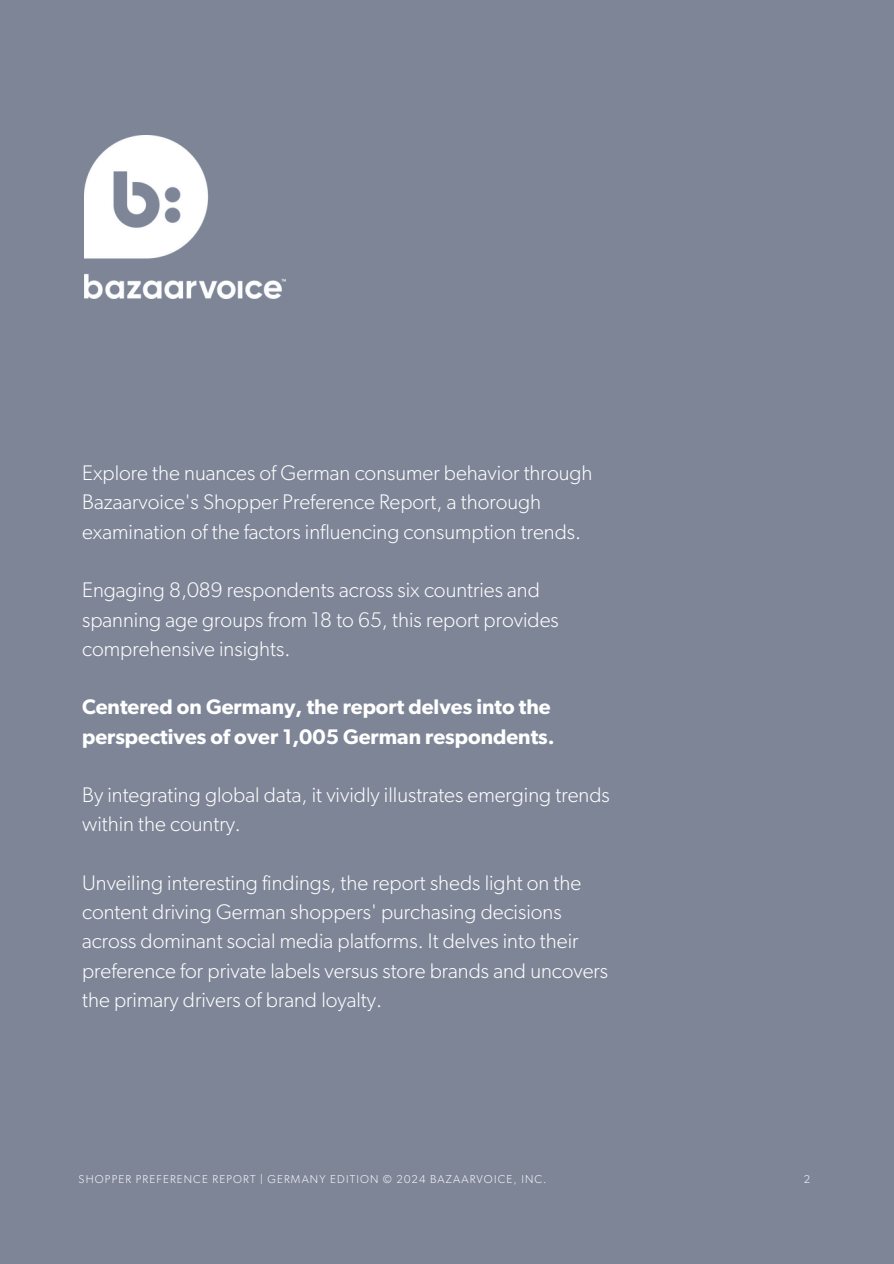
<style>
.page{position:relative;width:894px;height:1264px;background:#fff}
.page>*{position:absolute;margin:0;border:0;box-sizing:border-box;transform-origin:0 0}
.t1{font:300 21.15px/29.2px "Gibson";color:#fff}
.t2{font:600 21.15px/29.2px "Gibson";color:#fff}
.t3{font:300 11.4px "Gibson";letter-spacing:.1em;color:#fcfaff}
</style>
<div class="page">
<div style="left:0;top:0;width:893px;height:1263px;background:#7d8597"></div>
<img style="left:85px;top:135px;width:200px;height:163px">
<h2 class="t1" style="left:82px;top:459px;width:511px">Explore the nuances of German consumer behavior through<br>Bazaarvoice's Shopper Preference Report, a thorough examination of the factors influencing consumption trends.</h2>
<h2 class="t1" style="left:82px;top:576px;width:478px">Engaging 8,089 respondents across six countries and spanning age groups from 18 to 65, this report provides comprehensive insights.</h2>
<h1 class="t2" style="left:82px;top:693px;width:474px">Centered on Germany, the report delves into the perspectives of over 1,005 German respondents.</h1>
<h2 class="t1" style="left:82px;top:781px;width:529px">By integrating global data, it vividly illustrates emerging trends within the country.</h2>
<h2 class="t1" style="left:82px;top:868px;width:527px">Unveiling interesting findings, the report sheds light on the content driving German shoppers' purchasing decisions across dominant social media platforms. It delves into their preference for private labels versus store brands and uncovers the primary drivers of brand loyalty.</h2>
<p class="t3" style="left:79px;top:1174px;width:469px">SHOPPER PREFERENCE REPORT | GERMANY EDITION © 2024 BAZAARVOICE, INC.</p>
<p class="t3" style="left:803px;top:1174px;width:8px">2</p>
</div>
